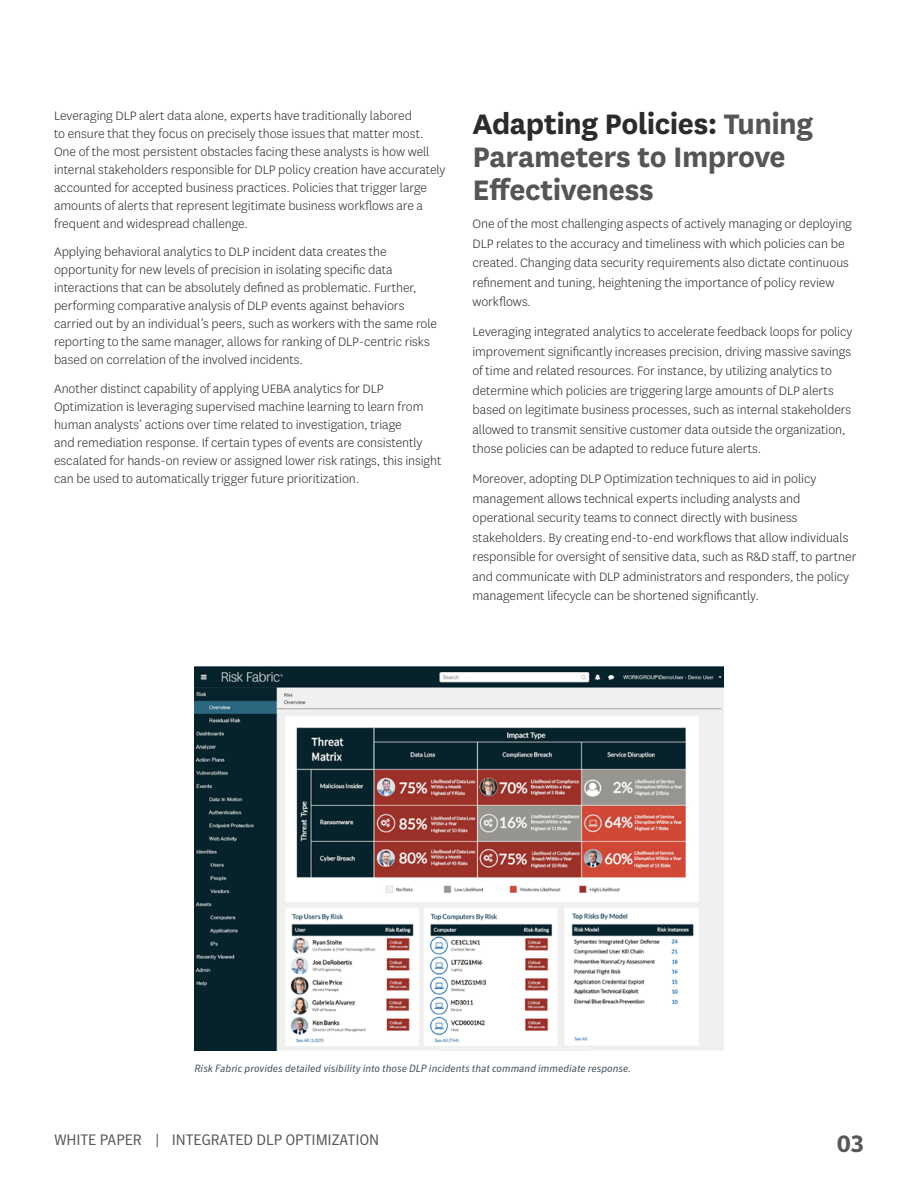
<style>
.page{position:relative;width:918px;height:1188px;background:#fff}
.page>*{position:absolute;margin:0;border:0;box-sizing:border-box;transform-origin:0 0}
.t1{font:700 33px/33px "National";letter-spacing:-.015em;color:#575554}
.t2{font:700 24px "Symantec Sans";color:#58595b}
.t3{font:15px "Symantec Sans";letter-spacing:-.01em;color:#58595b}
.t4{font:300 14.25px/18px "National";letter-spacing:-.005em;color:#2a2c2b}
.t5{font:italic 10.5px "Symantec Sans";color:#43515c}
.s1{color:#2a2c2b}
</style>
<div class="page">
<img style="left:194px;top:666px;width:530px;height:385px">
<p class="t4" style="left:54px;top:106px;width:393px">Leveraging DLP alert data alone, experts have traditionally labored<br>to ensure that they focus on precisely those issues that matter most.<br>One of the most persistent obstacles facing these analysts is how well internal stakeholders responsible for DLP policy creation have accurately accounted for accepted business practices. Policies that trigger large amounts of alerts that represent legitimate business workflows are a frequent and widespread challenge.</p>
<p class="t4" style="left:54px;top:243px;width:385px">Applying behavioral analytics to DLP incident data creates the opportunity for new levels of precision in isolating specific data interactions that can be absolutely defined as problematic. Further, performing comparative analysis of DLP events against behaviors carried out by an individual’s peers, such as workers with the same role reporting to the same manager, allows for ranking of DLP-centric risks based on correlation of the involved incidents.</p>
<p class="t4" style="left:54px;top:379px;width:389px">Another distinct capability of applying UEBA analytics for DLP Optimization is leveraging supervised machine learning to learn from human analysts’ actions over time related to investigation, triage<br>and remediation response. If certain types of events are consistently escalated for hands-on review or assigned lower risk ratings, this insight can be used to automatically trigger future prioritization.</p>
<h1 class="t1" style="left:472px;top:105px;width:342px"><span class="s1">Adapting Policies:</span> Tuning<br>Parameters to Improve<br>Effectiveness</h1>
<p class="t4" style="left:472px;top:214px;width:381px;line-height:19.5px">One of the most challenging aspects of actively managing or deploying DLP relates to the accuracy and timeliness with which policies can be created. Changing data security requirements also dictate continuous refinement and tuning, heightening the importance of policy review workflows.</p>
<p class="t4" style="left:472px;top:322px;width:381px;line-height:19.5px">Leveraging integrated analytics to accelerate feedback loops for policy improvement significantly increases precision, driving massive savings of time and related resources. For instance, by utilizing analytics to determine which policies are triggering large amounts of DLP alerts based on legitimate business processes, such as internal stakeholders allowed to transmit sensitive customer data outside the organization, those policies can be adapted to reduce future alerts.</p>
<p class="t4" style="left:472px;top:469px;width:385px;line-height:19.5px">Moreover, adopting DLP Optimization techniques to aid in policy management allows technical experts including analysts and operational security teams to connect directly with business stakeholders. By creating end-to-end workflows that allow individuals responsible for oversight of sensitive data, such as R&amp;D staff, to partner and communicate with DLP administrators and responders, the policy management lifecycle can be shortened significantly.</p>
<p class="t5" style="left:194px;top:1062px;width:438px">Risk Fabric provides detailed visibility into those DLP incidents that command immediate response.</p>
<p class="t3" style="left:54px;top:1131px;width:107px">WHITE PAPER |</p>
<h2 class="t2" style="left:837px;top:1129px;width:28px">03</h2>
<p class="t3" style="left:172px;top:1131px;width:209px">INTEGRATED DLP OPTIMIZATION</p>
</div>
